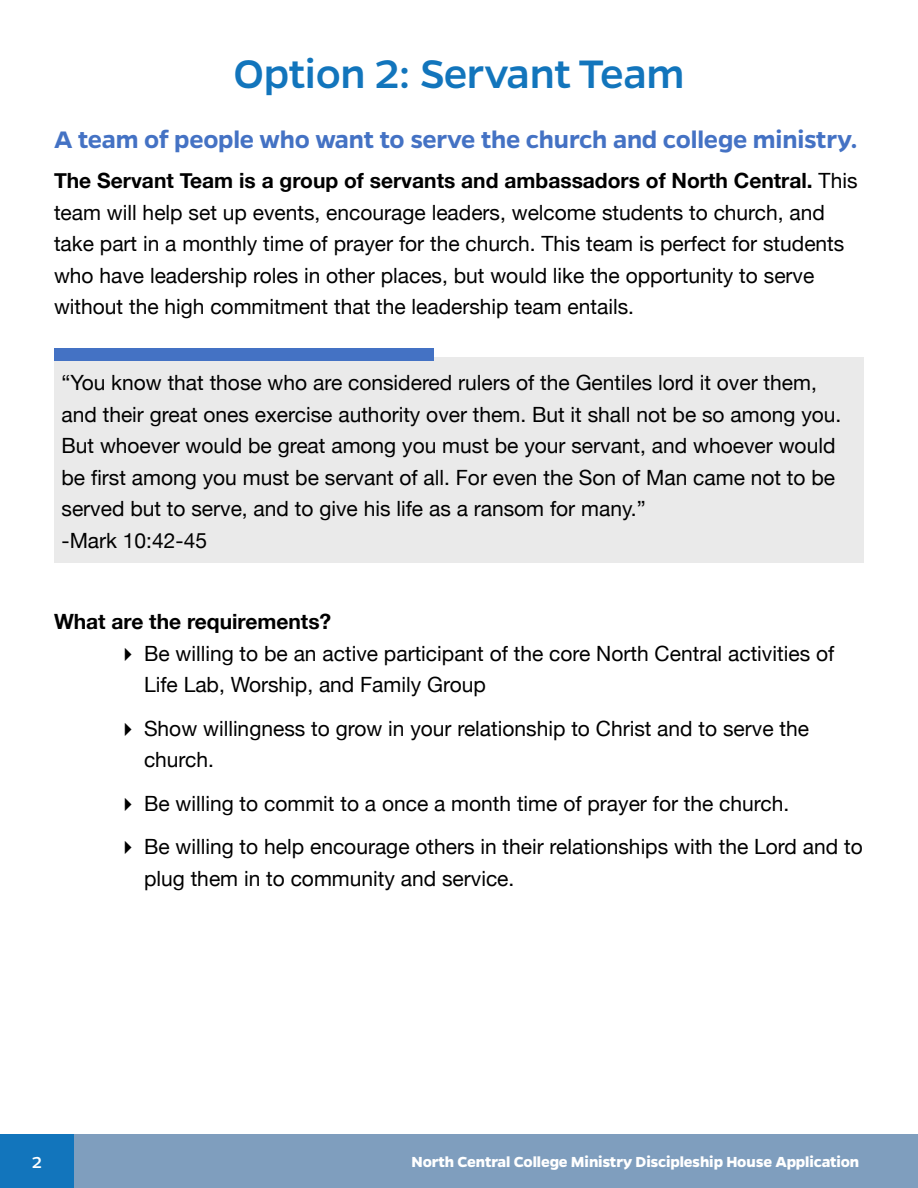
<style>
.page{position:relative;width:918px;height:1188px;background:#fff}
.page>*{position:absolute;margin:0;border:0;box-sizing:border-box;transform-origin:0 0}
.t1{font:500 45px "Gentona";letter-spacing:-.01em;color:#1275bc}
.t2{font:600 27px "Gentona";letter-spacing:-.01em;color:#4472c4}
.t3{font:21px/31.5px "Helvetica Neue";color:#000}
.t4{font:700 21px "Helvetica Neue";color:#000}
.t5{font:500 18px "Gentona";color:#fff}
.t6{font:700 16.5px "Gentona";letter-spacing:-.01em;color:#fff}
.s1{font-weight:700}
</style>
<div class="page">
<div style="left:0;top:1134px;width:918px;height:54px;background:#7f9ebe"></div>
<div style="left:0;top:1134px;width:74px;height:54px;background:#1275bc"></div>
<div style="left:54px;top:357px;width:810px;height:205px;background:#eaeaea"></div>
<div style="left:54px;top:349px;width:380px;height:12px;background:#4472c4"></div>
<h1 class="t1" style="left:233px;top:48px;width:453px">Option 2: Servant Team</h1>
<p class="t2" style="left:54px;top:124px;width:805px">A team of people who want to serve the church and college ministry.</p>
<p class="t3" style="left:54px;top:166px;width:805px"><span class="s1">The Servant Team is a group of servants and ambassadors of North Central.</span> This team will help set up events, encourage leaders, welcome students to church, and take part in a monthly time of prayer for the church. This team is perfect for students who have leadership roles in other places, but would like the opportunity to serve without the high commitment that the leadership team entails.</p>
<p class="t3" style="left:62px;top:368px;width:781px">“You know that those who are considered rulers of the Gentiles lord it over them, and their great ones exercise authority over them. But it shall not be so among you.<br>But whoever would be great among you must be your servant, and whoever would be first among you must be servant of all. For even the Son of Man came not to be served but to serve, and to give his life as a ransom for many.”<br>-Mark 10:42-45</p>
<p class="t4" style="left:54px;top:605px;width:279px">What are the requirements?</p>
<p class="t3" style="left:144px;top:639px;width:692px">Be willing to be an active participant of the core North Central activities of<br>Life Lab, Worship, and Family Group</p>
<p class="t3" style="left:144px;top:714px;width:667px">Show willingness to grow in your relationship to Christ and to serve the church.</p>
<p class="t3" style="left:144px;top:783px;width:720px;line-height:43.5px">Be willing to commit to a once a month time of prayer for the church.<br>Be willing to help encourage others in their relationships with the Lord and to</p>
<p class="t3" style="left:144px;top:864px;width:372px">plug them in to community and service.</p>
<p class="t5" style="left:32px;top:1152px;width:11px">2</p>
<p class="t6" style="left:412px;top:1152px;width:449px">North Central College Ministry Discipleship House Application</p>
</div>
